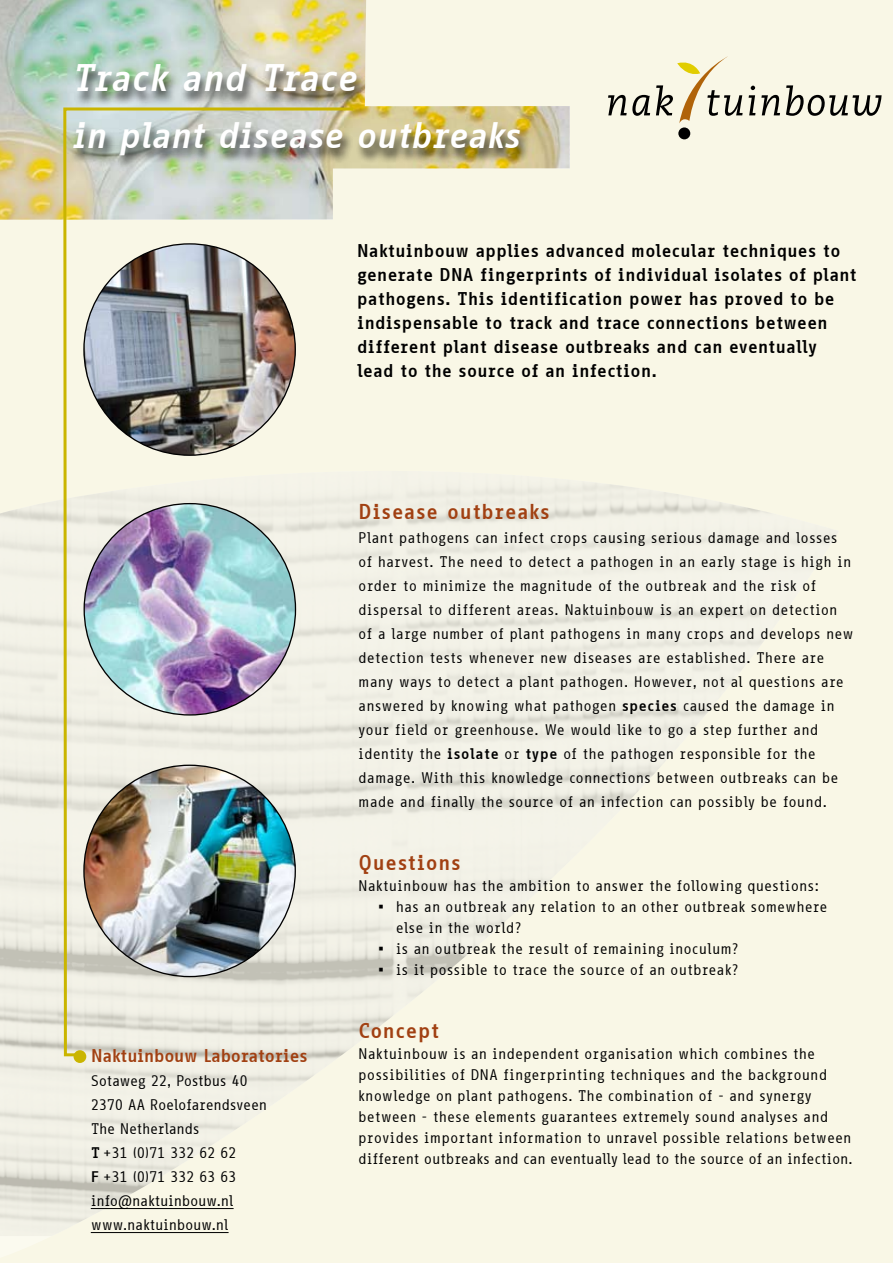
<style>
.page{position:relative;width:893px;height:1263px;background:#f9f7e6}
.page>*{position:absolute;margin:0;border:0;box-sizing:border-box;transform-origin:0 0}
.t1{font:italic 700 37.5px "Info Office";letter-spacing:-.03em;color:#fff}
.t2{font:italic 700 36px "Info Office";letter-spacing:-.04em;color:#fff}
.t3{font:700 21px "Info Office";color:#a14012}
.t4{font:700 18px/24px "Info Office";letter-spacing:-.02em;color:#000}
.t5{font:700 18px "Info Office";letter-spacing:-.05em;color:#a14012}
.t6{font:15px/24px "Info Office";color:#000}
.t7{font:15px/24px "Info Office";letter-spacing:-.025em;color:#000}
.s1{font-weight:700}
</style>
<div class="page">
<img style="left:0;top:0;width:570px;height:220px">
<img style="left:0;top:483px;width:836px;height:751px">
<svg style="left:62px;top:106px;width:294px;height:952px"></svg>
<div style="left:74px;top:1050px;width:12px;height:13px;background:#cab500;border-radius:50%"></div>
<img style="left:84px;top:504px;width:211px;height:211px;border-radius:106px">
<img style="left:84px;top:244px;width:211px;height:211px;border-radius:104px">
<hr style="left:91px;top:1208px;width:143px;height:1px;background:#000">
<hr style="left:91px;top:1232px;width:138px;height:1px;background:#000">
<div style="left:69px;top:64px;width:462px;height:107px;background:#000;opacity:.75"></div>
<div style="left:678px;top:127px;width:12px;height:12px;background:#000;border-radius:50%"></div>
<svg style="left:608px;top:95px;width:42px;height:21px"></svg>
<svg style="left:656px;top:56px;width:87px;height:67px"></svg>
<svg style="left:749px;top:86px;width:6px;height:29px"></svg>
<svg style="left:761px;top:95px;width:19px;height:20px"></svg>
<svg style="left:786px;top:85px;width:96px;height:31px"></svg>
<img style="left:84px;top:765px;width:211px;height:211px;border-radius:105px">
<h1 class="t1" style="left:70px;top:56px;width:288px">Track and Trace</h1>
<h2 class="t2" style="left:70px;top:114px;width:451px">in plant disease outbreaks</h2>
<p class="t4" style="left:357px;top:238px;width:502px">Naktuinbouw applies advanced molecular techniques to generate DNA fingerprints of individual isolates of plant pathogens. This identification power has proved to be indispensable to track and trace connections between different plant disease outbreaks and can eventually lead to the source of an infection.</p>
<h3 class="t3" style="left:358px;top:499px;width:193px">Disease outbreaks</h3>
<p class="t6" style="left:358px;top:526px;width:497px">Plant pathogens can infect crops causing serious damage and losses of harvest. The need to detect a pathogen in an early stage is high in order to minimize the magnitude of the outbreak and the risk of dispersal to different areas. Naktuinbouw is an expert on detection of a large number of plant pathogens in many crops and develops new detection tests whenever new diseases are established. There are many ways to detect a plant pathogen. However, not al questions are answered by knowing what pathogen <span class="s1">species</span> caused the damage in your field or greenhouse. We would like to go a step further and identity the <span class="s1">isolate</span> or <span class="s1">type</span> of the pathogen responsible for the damage. With this knowledge connections between outbreaks can be made and finally the source of an infection can possibly be found.</p>
<p class="t5" style="left:91px;top:1045px;width:219px">Naktuinbouw Laboratories</p>
<p class="t7" style="left:91px;top:1069px;width:178px">Sotaweg 22, Postbus 40<br>2370 AA Roelofarendsveen<br>The Netherlands<br><span class="s1">T</span> +31 (0)71 332 62 62<br><span class="s1">F</span> +31 (0)71 332 63 63 info@naktuinbouw.nl www.naktuinbouw.nl</p>
<h3 class="t3" style="left:358px;top:850px;width:105px">Questions</h3>
<p class="t6" style="left:358px;top:874px;width:462px">Naktuinbouw has the ambition to answer the following questions:</p>
<p class="t6" style="left:396px;top:896px;width:433px;line-height:21px;text-indent:-18px">• has an outbreak any relation to an other outbreak somewhere else in the world?</p>
<p class="t6" style="left:378px;top:937px;width:362px">• is an outbreak the result of remaining inoculum?</p>
<p class="t6" style="left:378px;top:958px;width:362px">• is it possible to trace the source of an outbreak?</p>
<h3 class="t3" style="left:358px;top:1018px;width:83px">Concept</h3>
<p class="t6" style="left:358px;top:1043px;width:496px;line-height:21px">Naktuinbouw is an independent organisation which combines the possibilities of DNA fingerprinting techniques and the background knowledge on plant pathogens. The combination of - and synergy between - these elements guarantees extremely sound analyses and provides important information to unravel possible relations between different outbreaks and can eventually lead to the source of an infection.</p>
</div>
